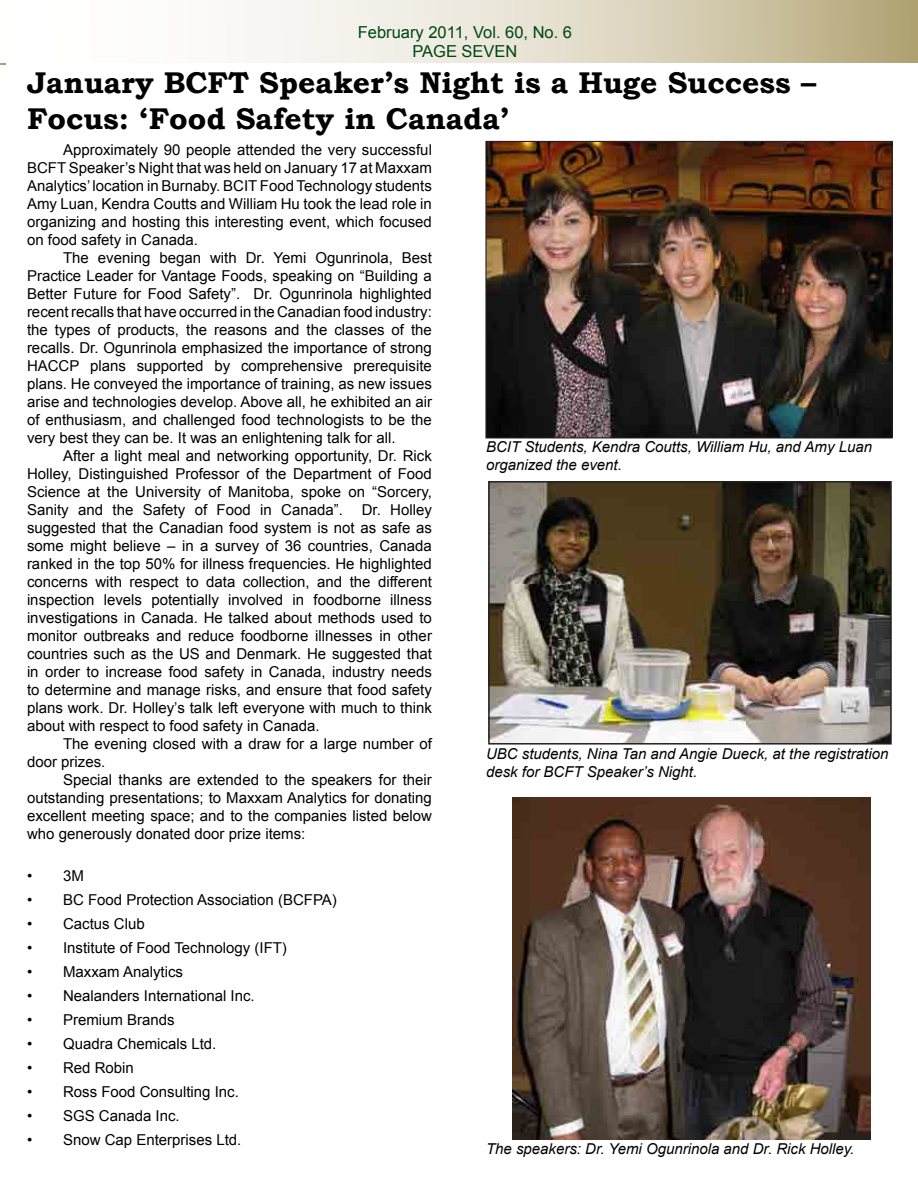
<style>
.page{position:relative;width:918px;height:1188px;background:#fff}
.page>*{position:absolute;margin:0;border:0;box-sizing:border-box;transform-origin:0 0}
.t1{font:700 30px/36px "Bookman Old Style";color:#000}
.t2{font:16.5px/19.8px "Arial";color:#004712;text-align:center}
.t3{font:15px/18px "Arial";color:#000;text-align:justify}
.t4{font:italic 15px/18px "Arial";color:#000}
</style>
<div class="page">
<div style="left:0;top:2px;width:6px;height:62px;background:#ac9f6c"></div>
<svg style="left:0;top:0;width:918px;height:63px"></svg>
<img style="left:487px;top:143px;width:404px;height:293px">
<div style="left:485px;top:141px;width:408px;height:297px;border:1px solid #221f1f"></div>
<img style="left:513px;top:798px;width:358px;height:341px">
<img style="left:491px;top:484px;width:398px;height:258px">
<div style="left:488px;top:481px;width:404px;height:264px;border:2px solid #221f1f"></div>
<p class="t2" style="left:358px;top:22px;width:216px">February 2011, Vol. 60, No. 6<br>PAGE SEVEN</p>
<h1 class="t1" style="left:27px;top:65px;width:790px">January BCFT Speaker’s Night is a Huge Success –<br>Focus: ‘Food Safety in Canada’</h1>
<p class="t3" style="left:27px;top:141px;width:406px;text-indent:36px">Approximately 90 people attended the very successful BCFT Speaker’s Night that was held on January 17 at Maxxam Analytics’ location in Burnaby. BCIT Food Technology students Amy Luan, Kendra Coutts and William Hu took the lead role in organizing and hosting this interesting event, which focused on food safety in Canada.</p>
<p class="t3" style="left:27px;top:249px;width:407px;text-indent:36px">The evening began with Dr. Yemi Ogunrinola, Best Practice Leader for Vantage Foods, speaking on “Building a Better Future for Food Safety”. Dr. Ogunrinola highlighted recent recalls that have occurred in the Canadian food industry: the types of products, the reasons and the classes of the recalls. Dr. Ogunrinola emphasized the importance of strong HACCP plans supported by comprehensive prerequisite plans. He conveyed the importance of training, as new issues arise and technologies develop. Above all, he exhibited an air of enthusiasm, and challenged food technologists to be the very best they can be. It was an enlightening talk for all.</p>
<p class="t3" style="left:27px;top:447px;width:406px;text-indent:36px">After a light meal and networking opportunity, Dr. Rick Holley, Distinguished Professor of the Department of Food Science at the University of Manitoba, spoke on “Sorcery, Sanity and the Safety of Food in Canada”.</p>
<p class="t3" style="left:27px;top:501px;width:406px;text-indent:335px">Dr. Holley suggested that the Canadian food system is not as safe as some might believe – in a survey of 36 countries, Canada ranked in the top 50% for illness frequencies. He highlighted concerns with respect to data collection, and the different inspection levels potentially involved in foodborne illness investigations in Canada. He talked about methods used to monitor outbreaks and reduce foodborne illnesses in other countries such as the US and Denmark. He suggested that in order to increase food safety in Canada, industry needs to determine and manage risks, and ensure that food safety plans work. Dr. Holley’s talk left everyone with much to think about with respect to food safety in Canada.</p>
<p class="t3" style="left:27px;top:735px;width:406px;text-indent:36px">The evening closed with a draw for a large number of door prizes.</p>
<p class="t3" style="left:27px;top:771px;width:406px;text-indent:36px">Special thanks are extended to the speakers for their outstanding presentations; to Maxxam Analytics for donating excellent meeting space; and to the companies listed below who generously donated door prize items:</p>
<p class="t3" style="left:27px;top:867px;width:58px">• 3M</p>
<p class="t3" style="left:27px;top:891px;width:311px">• BC Food Protection Association (BCFPA)</p>
<p class="t3" style="left:27px;top:915px;width:119px">• Cactus Club</p>
<p class="t3" style="left:27px;top:939px;width:261px">• Institute of Food Technology (IFT)</p>
<p class="t3" style="left:27px;top:963px;width:158px">• Maxxam Analytics</p>
<p class="t3" style="left:27px;top:987px;width:229px">• Nealanders International Inc.</p>
<p class="t3" style="left:27px;top:1011px;width:149px">• Premium Brands</p>
<p class="t3" style="left:27px;top:1035px;width:191px">• Quadra Chemicals Ltd.</p>
<p class="t3" style="left:27px;top:1059px;width:108px">• Red Robin</p>
<p class="t3" style="left:27px;top:1083px;width:213px">• Ross Food Consulting Inc.</p>
<p class="t3" style="left:27px;top:1107px;width:154px">• SGS Canada Inc.</p>
<p class="t3" style="left:27px;top:1131px;width:216px">• Snow Cap Enterprises Ltd.</p>
<p class="t4" style="left:486px;top:438px;width:388px">BCIT Students, Kendra Coutts, William Hu, and Amy Luan organized the event.</p>
<p class="t4" style="left:486px;top:745px;width:404px">UBC students, Nina Tan and Angie Dueck, at the registration desk for BCFT Speaker’s Night.</p>
<p class="t4" style="left:486px;top:1140px;width:370px">The speakers: Dr. Yemi Ogunrinola and Dr. Rick Holley.</p>
</div>
